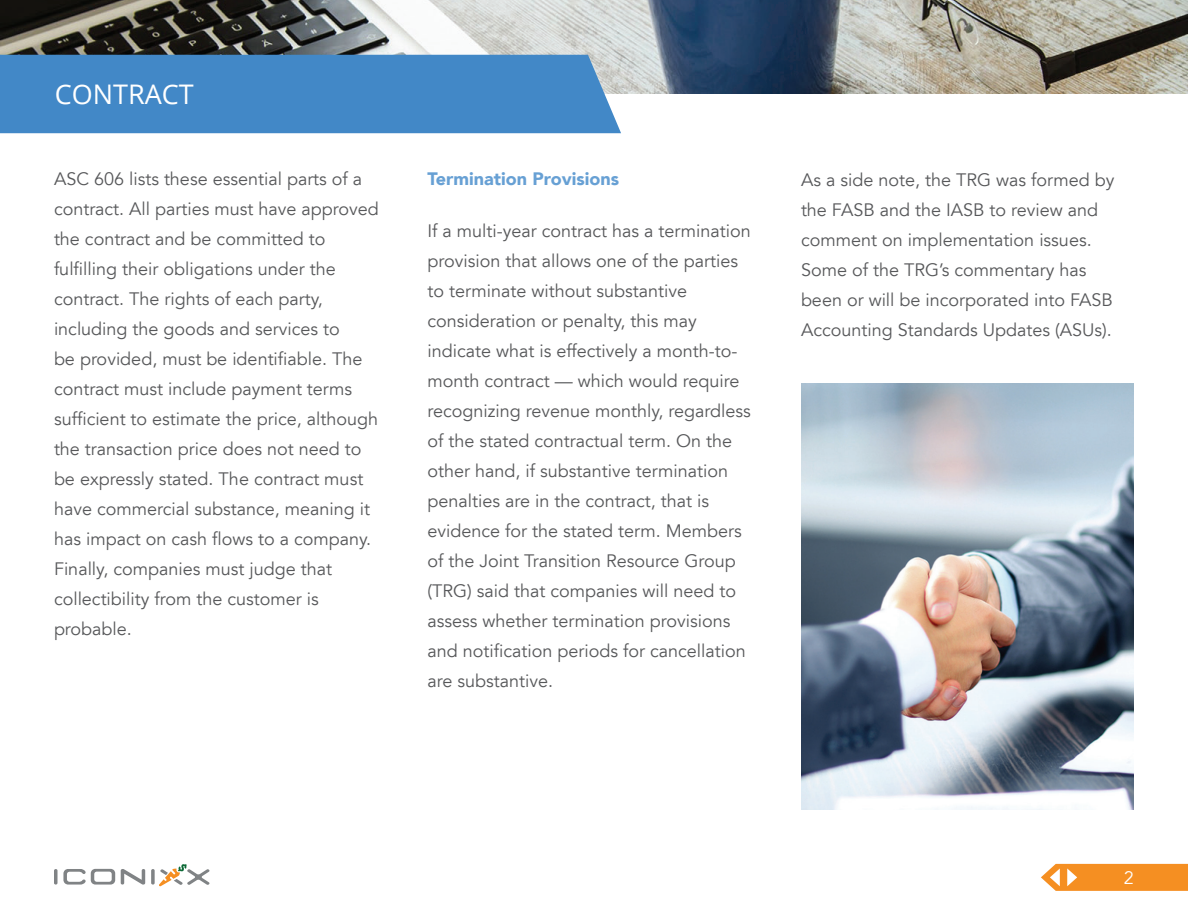
<style>
.page{position:relative;width:1188px;height:918px;background:#fff}
.page>*{position:absolute;margin:0;border:0;box-sizing:border-box;transform-origin:0 0}
.t1{font:27px "Open Sans";color:#fff}
.t2{font:18px/30px "Avenir LT";color:#57585a}
.t3{font:900 18px "Avenir 95";color:#67a0d4}
.t4{font:18px "Avenir LT";color:#fff}
</style>
<div class="page">
<svg style="left:54px;top:869px;width:61px;height:16px"></svg>
<svg style="left:121px;top:869px;width:24px;height:16px"></svg>
<svg style="left:151px;top:864px;width:58px;height:22px"></svg>
<svg style="left:1041px;top:864px;width:147px;height:27px"></svg>
<img style="left:0;top:0;width:1188px;height:94px">
<div style="left:0;top:55px;width:621px;height:78px;background:#4288c7"></div>
<img style="left:801px;top:383px;width:333px;height:427px">
<h1 class="t1" style="left:55px;top:76px;width:141px">CONTRACT</h1>
<p class="t2" style="left:54px;top:165px;width:326px">ASC 606 lists these essential parts of a contract. All parties must have approved the contract and be committed to fulfilling their obligations under the contract. The rights of each party, including the goods and services to<br>be provided, must be identifiable. The contract must include payment terms sufficient to estimate the price, although the transaction price does not need to be expressly stated. The contract must have commercial substance, meaning it has impact on cash flows to a company.<br>Finally, companies must judge that collectibility from the customer is probable.</p>
<p class="t3" style="left:428px;top:168px;width:193px">Termination Provisions</p>
<p class="t2" style="left:428px;top:216px;width:325px">If a multi-year contract has a termination provision that allows one of the parties to terminate without substantive consideration or penalty, this may indicate what is effectively a month-to&shy;month contract — which would require recognizing revenue monthly, regardless of the stated contractual term. On the other hand, if substantive termination penalties are in the contract, that is evidence for the stated term. Members of the Joint Transition Resource Group (TRG) said that companies will need to assess whether termination provisions and notification periods for cancellation are substantive.</p>
<p class="t2" style="left:801px;top:165px;width:315px">As a side note, the TRG was formed by the FASB and the IASB to review and comment on implementation issues.<br>Some of the TRG’s commentary has been or will be incorporated into FASB Accounting Standards Updates (ASUs).</p>
<p class="t4" style="left:1124px;top:868px;width:12px">2</p>
</div>
